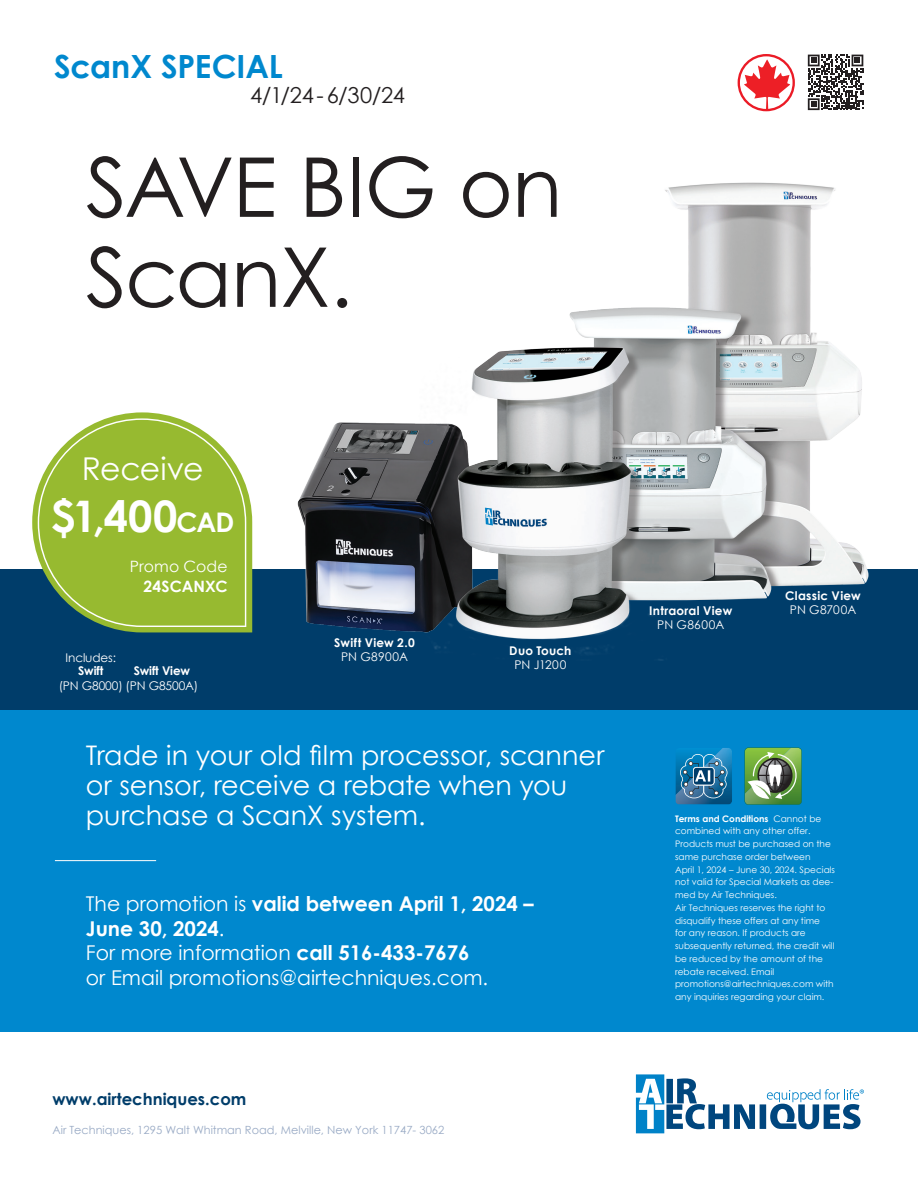
<style>
.page{position:relative;width:918px;height:1188px;background:#fff}
.page>*{position:absolute;margin:0;border:0;box-sizing:border-box;transform-origin:0 0}
._03_Copy{font:82.5px "Century Gothic";letter-spacing:-.015em;color:#231f20}
._03_Copy-2{font:700 43.5px "Century Gothic";color:#fff}
._03_Copy-3{font:700 31.95px "Century Gothic";letter-spacing:-.005em;color:#0088ce}
._03_Copy-4{font:31.5px "Century Gothic";letter-spacing:-.015em;color:#fff}
._03_Copy-5{font:27px/30px "Century Gothic";color:#fff}
._03_Copy-6{font:21.9px "Century Gothic";color:#231f20}
.t1{font:20.4px "Century Gothic";color:#fff}
.t2{font:700 20.4px/24.5px "Century Gothic";color:#fff}
.t3{font:700 16.5px "Century Gothic";color:#003d6a}
._03_Copy-7{font:700 15.6px "Century Gothic";color:#fff}
._03_Copy-8{font:15.6px "Century Gothic";letter-spacing:.005em;color:#fff}
._03_Copy-9{font:700 12px "Century Gothic";letter-spacing:.015em;color:#fff}
._03_Copy-10{font:12px "Century Gothic";letter-spacing:-.005em;color:#fff}
._03_Copy-11{font:700 12px "Century Gothic";letter-spacing:-.01em;color:#fff}
._03_Copy-12{font:12px "Century Gothic";letter-spacing:.025em;color:#fff}
._03_Copy-13{font:12px "Century Gothic";letter-spacing:.02em;color:#fff}
.t4{font:11.25px "Century Gothic";color:#99aac5}
.t5{font:9px/12.8px "Century Gothic";color:#fff}
.s1{font-size:27px}
.s2{font-weight:400}
.s3{font-weight:700}
</style>
<div class="page">
<div style="left:0;top:709px;width:918px;height:323px;background:#0088ce"></div>
<div style="left:0;top:569px;width:918px;height:140px;background:#003d6a"></div>
<img style="left:297px;top:182px;width:572px;height:479px">
<div style="left:804px;top:51px;width:63px;height:62px;background:linear-gradient(to right,#fff,#fff)"></div>
<svg style="left:808px;top:55px;width:55px;height:55px"></svg>
<svg style="left:744px;top:59px;width:46px;height:51px"></svg>
<div style="left:738px;top:54px;width:57px;height:57px;border:2px solid #eb1b26;border-radius:50%"></div>
<svg style="left:32px;top:412px;width:220px;height:220px"></svg>
<svg style="left:38px;top:418px;width:208px;height:209px;background:#9abb45"></svg>
<svg style="left:745px;top:747px;width:57px;height:58px;background:#7ca168"></svg>
<svg style="left:675px;top:748px;width:57px;height:57px;background:#307eaa"></svg>
<svg style="left:636px;top:1074px;width:228px;height:59px"></svg>
<hr style="left:55px;top:860px;width:101px;height:1px;background:#fff">
<p class="_03_Copy-3" style="left:54px;top:42px;width:230px">ScanX SPECIAL</p>
<p class="_03_Copy-6" style="left:250px;top:80px;width:156px">4/1/24-6/30/24</p>
<p class="_03_Copy" style="left:86px;top:129px;width:478px">SAVE BIG on</p>
<p class="_03_Copy" style="left:86px;top:219px;width:268px">ScanX.</p>
<p class="_03_Copy-4" style="left:82px;top:446px;width:123px">Receive</p>
<p class="_03_Copy-2" style="left:51px;top:483px;width:185px">$1,400<span class="s1">CAD</span></p>
<p class="_03_Copy-8" style="left:130px;top:556px;width:99px">Promo Code</p>
<p class="_03_Copy-7" style="left:143px;top:575px;width:86px">24SCANXC</p>
<p class="_03_Copy-7" style="left:155px;top:575px;width:74px">24SCANX</p>
<p class="_03_Copy-10" style="left:66px;top:649px;width:52px">Includes:</p>
<p class="_03_Copy-9" style="left:78px;top:662px;width:27px">Swift</p>
<p class="_03_Copy-10" style="left:59px;top:677px;width:141px">(PN G8000) (PN G8500A)</p>
<h3 class="_03_Copy-11" style="left:134px;top:662px;width:58px">Swift View</h3>
<p class="_03_Copy-9" style="left:334px;top:633px;width:82px">Swift View 2.0</p>
<p class="_03_Copy-13" style="left:341px;top:648px;width:68px">PN G8900A</p>
<p class="_03_Copy-9" style="left:509px;top:642px;width:64px">Duo Touch</p>
<p class="_03_Copy-10" style="left:514px;top:657px;width:53px">PN J1200</p>
<p class="_03_Copy-5" style="left:86px;top:740px;width:520px">Trade in your old film processor, scanner or sensor, receive a rebate when you purchase a ScanX system.</p>
<p class="t2" style="left:86px;top:891px;width:449px"><span class="s2">The promotion is</span> valid between April 1, 2024 –<br>June 30, 2024<span class="s2">.</span></p>
<p class="t1" style="left:86px;top:939px;width:385px">For more information <span class="s3">call 516-433-7676</span></p>
<p class="t1" style="left:86px;top:963px;width:404px">or Email promotions@airtechniques.com.</p>
<h3 class="t3" style="left:52px;top:1087px;width:196px">www.airtechniques.com</h3>
<p class="t4" style="left:52px;top:1122px;width:393px">Air Techniques, 1295 Walt Whitman Road, Melville, New York 11747- 3062</p>
<p class="_03_Copy-9" style="left:785px;top:586px;width:77px">Classic View</p>
<p class="_03_Copy-9" style="left:649px;top:601px;width:85px">Intraoral View</p>
<p class="_03_Copy-10" style="left:790px;top:601px;width:68px">PN G8700A</p>
<p class="_03_Copy-12" style="left:657px;top:616px;width:69px">PN G8600A</p>
<p class="t5" style="left:675px;top:812px;width:157px"><span class="s3">Terms and Conditions</span> Cannot be combined with any other offer.<br>Products must be purchased on the same purchase order between</p>
<p class="t5" style="left:675px;top:863px;width:162px">April 1, 2024 – June 30, 2024. Specials not valid for Special Markets as dee&shy;med by Air Techniques.<br>Air Techniques reserves the right to disqualify these offers at any time<br>for any reason. If products are subsequently returned, the credit will be reduced by the amount of the rebate received. Email promotions@airtechniques.com with any inquiries regarding your claim.</p>
</div>
